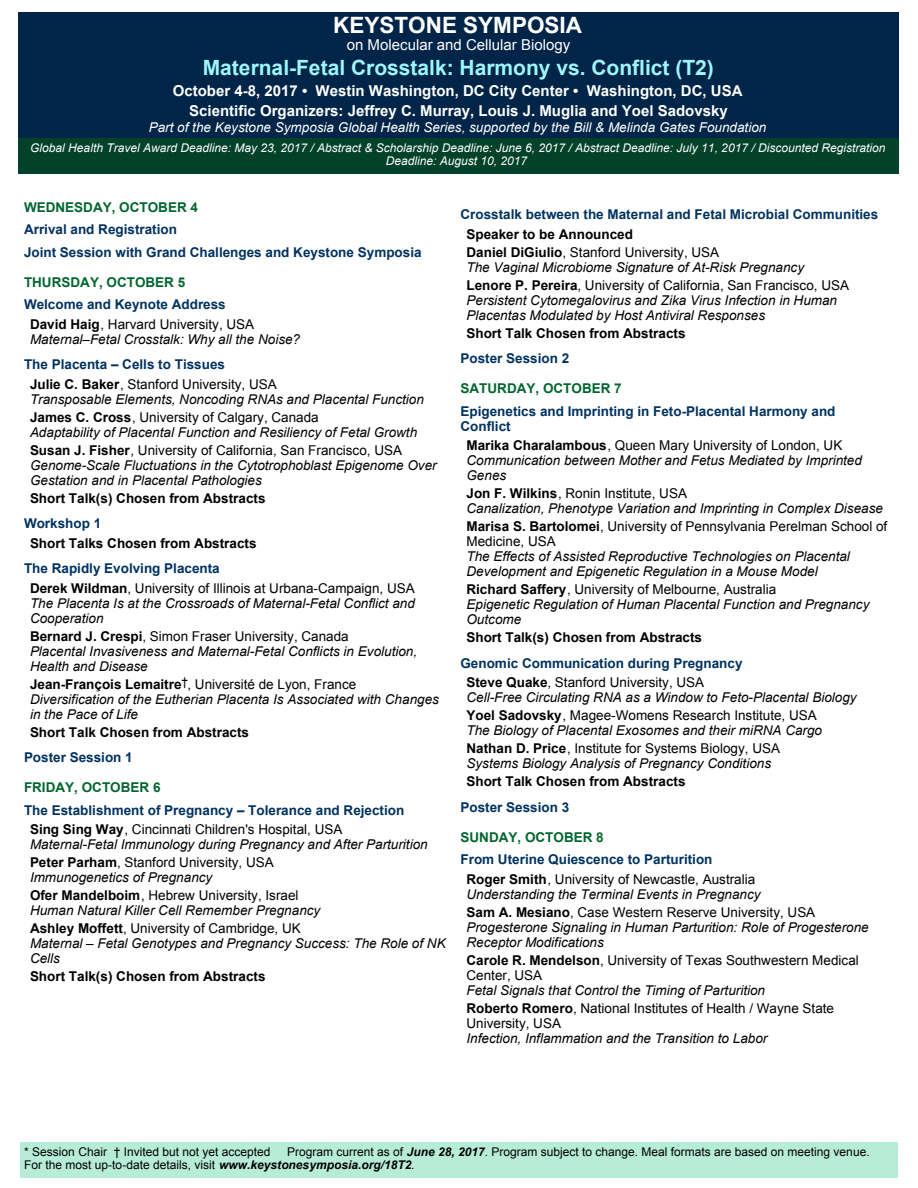
<style>
.page{position:relative;width:918px;height:1188px;background:#fff}
.page>*{position:absolute;margin:0;border:0;box-sizing:border-box;transform-origin:0 0}
.t1{font:700 22.5px "Arial";color:#fff}
.t2{font:700 21px "Arial";color:#9df7fd}
.t3{font:700 15px/19.5px "Arial";color:#fff;text-align:center}
.t4{font:15px "Arial";color:#fff}
.t5{font:italic 13.5px/15px "Arial";color:#000}
.t6{font:700 13.5px/19.5px "Arial";color:#003260}
.t7{font:700 13.5px/18px "Arial";color:#000}
.t8{font:13.5px/15px "Arial";color:#000}
.t9{font:italic 13.5px "Arial";color:#fff}
.t10{font:700 13.5px "Arial";color:#00652e}
.t11{font:12px/13.5px "Arial";color:#000}
.t12{font:italic 12px/13.5px "Arial";color:#fff;text-align:center}
.s1{color:#000}
.s2{font-weight:400;color:#000}
.s3{font-weight:700;font-style:normal}
.s4{font-style:normal}
.s5{font-weight:700;color:#003260}
.s6{font-weight:700}
.s7{font-weight:400}
.s8{font-weight:700;font-style:italic}
</style>
<div class="page">
<div style="left:20px;top:1142px;width:877px;height:36px;background:#b7ecd8"></div>
<div style="left:18px;top:12px;width:881px;height:126px;background:#012548"></div>
<div style="left:18px;top:138px;width:881px;height:36px;background:#02412a"></div>
<h1 class="t1" style="left:333px;top:17px;width:250px">KEYSTONE SYMPOSIA</h1>
<p class="t4" style="left:347px;top:39px;width:225px">on Molecular and Cellular Biology</p>
<h2 class="t2" style="left:203px;top:60px;width:513px">Maternal-Fetal Crosstalk: Harmony vs. Conflict (T2)</h2>
<p class="t3" style="left:173px;top:82px;width:571px">October 4-8, 2017 • Westin Washington, DC City Center • Washington, DC, USA<br>Scientific Organizers: Jeffrey C. Murray, Louis J. Muglia and Yoel Sadovsky</p>
<p class="t9" style="left:149px;top:122px;width:619px">Part of the Keystone Symposia Global Health Series, supported by the Bill &amp; Melinda Gates Foundation</p>
<p class="t12" style="left:30px;top:142px;width:857px">Global Health Travel Award Deadline: May 23, 2017 / Abstract &amp; Scholarship Deadline: June 6, 2017 / Abstract Deadline: July 11, 2017 / Discounted Registration<br>Deadline: August 10, 2017</p>
<p class="t10" style="left:24px;top:202px;width:176px">WEDNESDAY, OCTOBER 4</p>
<p class="t6" style="left:24px;top:219px;width:399px;line-height:22.5px">Arrival and Registration<br>Joint Session with Grand Challenges and Keystone Symposia</p>
<p class="t10" style="left:24px;top:277px;width:163px">THURSDAY, OCTOBER 5</p>
<p class="t6" style="left:30px;top:296px;width:226px;text-indent:-6px">Welcome and Keynote Address<br><span class="s1">David Haig</span><span class="s2">, Harvard University, USA</span></p>
<p class="t5" style="left:30px;top:332px;width:272px">Maternal–Fetal Crosstalk: Why all the Noise?</p>
<p class="t6" style="left:30px;top:356px;width:248px;text-indent:-6px">The Placenta – Cells to Tissues<br><span class="s1">Julie C. Baker</span><span class="s2">, Stanford University, USA</span></p>
<p class="t5" style="left:30px;top:391px;width:395px;line-height:18px">Transposable Elements, Noncoding RNAs and Placental Function<br><span class="s3">James C. Cross</span><span class="s4">, University of Calgary, Canada</span></p>
<p class="t5" style="left:30px;top:424px;width:389px;line-height:18px">Adaptability of Placental Function and Resiliency of Fetal Growth<br><span class="s3">Susan J. Fisher</span><span class="s4">, University of California, San Francisco, USA</span></p>
<p class="t5" style="left:30px;top:458px;width:408px">Genome-Scale Fluctuations in the Cytotrophoblast Epigenome Over<br>Gestation and in Placental Pathologies</p>
<p class="t7" style="left:30px;top:490px;width:237px">Short Talk(s) Chosen from Abstracts</p>
<p class="t6" style="left:24px;top:515px;width:79px">Workshop 1</p>
<p class="t7" style="left:30px;top:535px;width:228px">Short Talks Chosen from Abstracts</p>
<p class="t8" style="left:30px;top:560px;width:386px;line-height:19.5px;text-indent:-6px"><span class="s5">The Rapidly Evolving Placenta<br></span><span class="s6">Derek Wildman</span>, University of Illinois at Urbana-Campaign, USA</p>
<p class="t5" style="left:30px;top:596px;width:386px">The Placenta Is at the Crossroads of Maternal-Fetal Conflict and<br>Cooperation</p>
<p class="t5" style="left:30px;top:629px;width:389px"><span class="s3">Bernard J. Crespi</span><span class="s4">, Simon Fraser University, Canada<br></span>Placental Invasiveness and Maternal-Fetal Conflicts in Evolution,<br>Health and Disease</p>
<p class="t5" style="left:30px;top:677px;width:410px"><span class="s3">Jean-François Lemaitre</span><sup>†</sup><span class="s4">, Université de Lyon, France<br></span>Diversification of the Eutherian Placenta Is Associated with Changes in the Pace of Life</p>
<p class="t7" style="left:30px;top:724px;width:221px">Short Talk Chosen from Abstracts</p>
<p class="t6" style="left:24px;top:749px;width:110px">Poster Session 1</p>
<p class="t10" style="left:24px;top:782px;width:138px">FRIDAY, OCTOBER 6</p>
<p class="t6" style="left:30px;top:801px;width:376px;text-indent:-6px">The Establishment of Pregnancy – Tolerance and Rejection<br><span class="s1">Sing Sing Way</span><span class="s2">, Cincinnati Children's Hospital, USA</span></p>
<p class="t5" style="left:30px;top:836px;width:399px;line-height:18px">Maternal-Fetal Immunology during Pregnancy and After Parturition<br><span class="s3">Peter Parham</span><span class="s4">, Stanford University, USA</span></p>
<p class="t5" style="left:30px;top:869px;width:270px;line-height:18px">Immunogenetics of Pregnancy<br><span class="s3">Ofer Mandelboim</span><span class="s4">, Hebrew University, Israel</span></p>
<p class="t5" style="left:30px;top:902px;width:292px;line-height:18px">Human Natural Killer Cell Remember Pregnancy<br><span class="s3">Ashley Moffett</span><span class="s4">, University of Cambridge, UK</span></p>
<p class="t5" style="left:30px;top:937px;width:417px">Maternal – Fetal Genotypes and Pregnancy Success: The Role of NK<br>Cells</p>
<p class="t7" style="left:30px;top:969px;width:237px">Short Talk(s) Chosen from Abstracts</p>
<p class="t6" style="left:460px;top:206px;width:419px">Crosstalk between the Maternal and Fetal Microbial Communities</p>
<p class="t7" style="left:466px;top:226px;width:254px">Speaker to be Announced<br>Daniel DiGiulio<span class="s7">, Stanford University, USA</span></p>
<p class="t5" style="left:466px;top:259px;width:384px;line-height:18px">The Vaginal Microbiome Signature of At-Risk Pregnancy<br><span class="s3">Lenore P. Pereira</span><span class="s4">, University of California, San Francisco, USA</span></p>
<p class="t5" style="left:466px;top:293px;width:372px">Persistent Cytomegalovirus and Zika Virus Infection in Human<br>Placentas Modulated by Host Antiviral Responses</p>
<p class="t7" style="left:466px;top:325px;width:221px">Short Talk Chosen from Abstracts</p>
<p class="t6" style="left:460px;top:350px;width:110px">Poster Session 2</p>
<p class="t10" style="left:460px;top:383px;width:163px">SATURDAY, OCTOBER 7</p>
<p class="t6" style="left:460px;top:405px;width:377px;line-height:15px">Epigenetics and Imprinting in Feto-Placental Harmony and<br>Conflict</p>
<p class="t5" style="left:466px;top:439px;width:397px"><span class="s3">Marika Charalambous</span><span class="s4">, Queen Mary University of London, UK<br></span>Communication between Mother and Fetus Mediated by Imprinted<br>Genes</p>
<p class="t5" style="left:466px;top:487px;width:418px"><span class="s3">Jon F. Wilkins</span><span class="s4">, Ronin Institute, USA<br></span>Canalization, Phenotype Variation and Imprinting in Complex Disease</p>
<p class="t8" style="left:466px;top:520px;width:422px"><span class="s6">Marisa S. Bartolomei</span>, University of Pennsylvania Perelman School of<br>Medicine, USA</p>
<p class="t5" style="left:466px;top:550px;width:385px">The Effects of Assisted Reproductive Technologies on Placental<br>Development and Epigenetic Regulation in a Mouse Model</p>
<p class="t5" style="left:466px;top:583px;width:405px"><span class="s3">Richard Saffery</span><span class="s4">, University of Melbourne, Australia<br></span>Epigenetic Regulation of Human Placental Function and Pregnancy<br>Outcome</p>
<p class="t7" style="left:466px;top:630px;width:237px">Short Talk(s) Chosen from Abstracts</p>
<p class="t6" style="left:466px;top:654px;width:278px;text-indent:-6px">Genomic Communication during Pregnancy<br><span class="s1">Steve Quake</span><span class="s2">, Stanford University, USA</span></p>
<p class="t5" style="left:466px;top:689px;width:392px;line-height:18px">Cell-Free Circulating RNA as a Window to Feto-Placental Biology<br><span class="s3">Yoel Sadovsky</span><span class="s4">, Magee-Womens Research Institute, USA</span></p>
<p class="t5" style="left:466px;top:722px;width:357px;line-height:18px">The Biology of Placental Exosomes and their miRNA Cargo<br><span class="s3">Nathan D. Price</span><span class="s4">, Institute for Systems Biology, USA</span></p>
<p class="t5" style="left:466px;top:757px;width:306px">Systems Biology Analysis of Pregnancy Conditions</p>
<p class="t7" style="left:466px;top:774px;width:221px">Short Talk Chosen from Abstracts</p>
<p class="t6" style="left:460px;top:798px;width:110px">Poster Session 3</p>
<p class="t10" style="left:460px;top:832px;width:145px">SUNDAY, OCTOBER 8</p>
<p class="t6" style="left:466px;top:851px;width:290px;text-indent:-6px">From Uterine Quiescence to Parturition<br><span class="s1">Roger Smith</span><span class="s2">, University of Newcastle, Australia</span></p>
<p class="t5" style="left:466px;top:886px;width:350px;line-height:18px">Understanding the Terminal Events in Pregnancy<br><span class="s3">Sam A. Mesiano</span><span class="s4">, Case Western Reserve University, USA</span></p>
<p class="t5" style="left:466px;top:920px;width:404px">Progesterone Signaling in Human Parturition: Role of Progesterone<br>Receptor Modifications</p>
<p class="t8" style="left:466px;top:954px;width:394px"><span class="s6">Carole R. Mendelson</span>, University of Texas Southwestern Medical<br>Center, USA</p>
<p class="t5" style="left:466px;top:982px;width:369px;line-height:18px">Fetal Signals that Control the Timing of Parturition<br><span class="s3">Roberto Romero</span><span class="s4">, National Institutes of Health / Wayne State</span></p>
<p class="t8" style="left:466px;top:1017px;width:96px">University, USA</p>
<p class="t5" style="left:466px;top:1031px;width:302px">Infection, Inflammation and the Transition to Labor</p>
<p class="t11" style="left:24px;top:1146px;width:248px">* Session Chair † Invited but not yet accepted</p>
<p class="t11" style="left:24px;top:1146px;width:847px;text-indent:263px">Program current as of <span class="s8">June 28, 2017</span>. Program subject to change. Meal formats are based on meeting venue.<br>For the most up-to-date details, visit <span class="s8">www.keystonesymposia.org/18T2</span>.</p>
</div>
